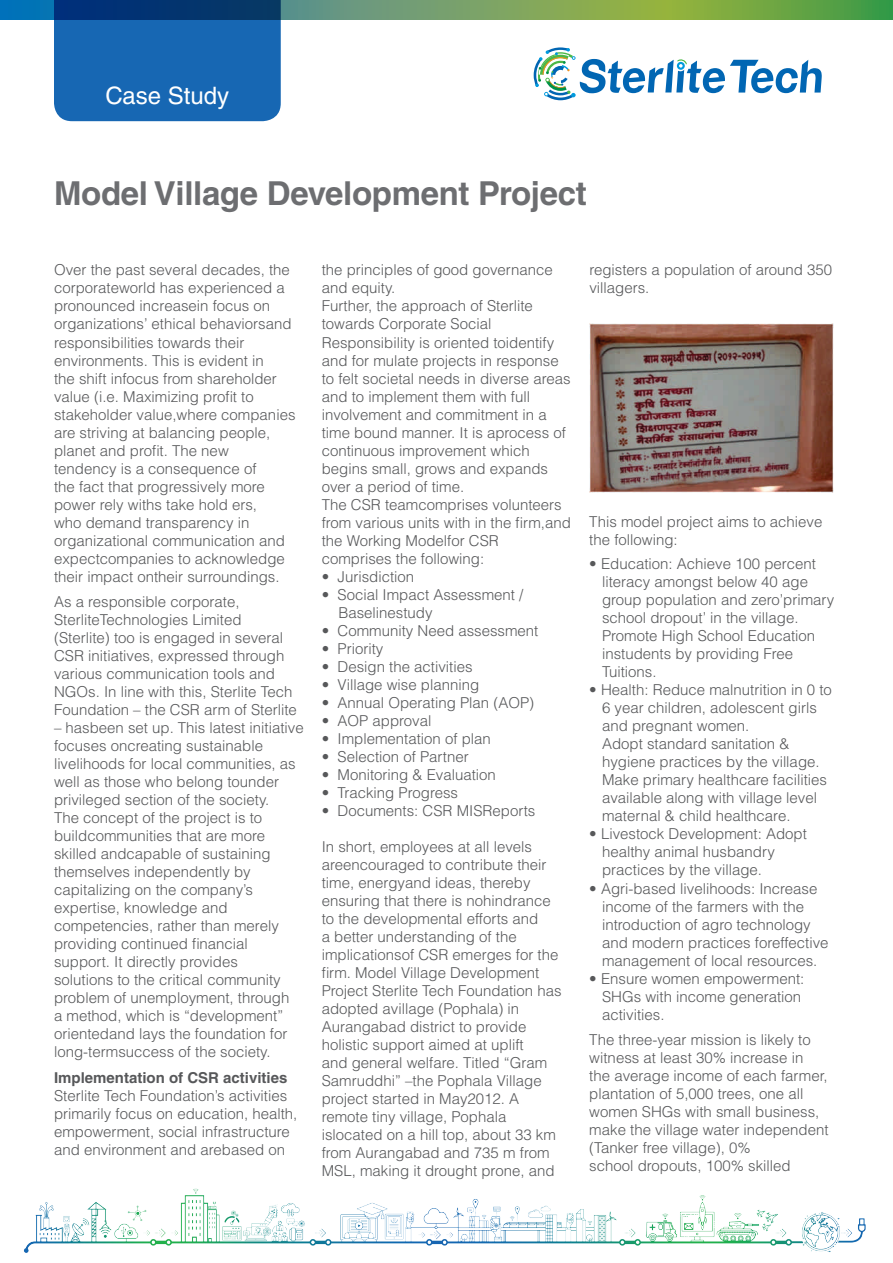
<style>
.page{position:relative;width:893px;height:1263px;background:#fff}
.page>*{position:absolute;margin:0;border:0;box-sizing:border-box;transform-origin:0 0}
.t1{font:700 33px "Helvetica LT Std";letter-spacing:-.01em;color:#6d6e71}
.t2{font:24px "Helvetica LT Std";color:#fff}
.t3{font:300 15px/18px "Helvetica LT Std";color:#57585a}
.t4{font:700 15px "Helvetica LT Std";color:#57585a}
</style>
<div class="page">
<img style="left:23px;top:1188px;width:843px;height:65px">
<svg style="left:534px;top:47px;width:288px;height:53px"></svg>
<div style="left:54px;top:20px;width:227px;height:101px;background:#1767b3"></div>
<svg style="left:1px;top:0;width:891px;height:20px;background:#508464"></svg>
<img style="left:589px;top:323px;width:245px;height:169px">
<h2 class="t2" style="left:106px;top:82px;width:125px">Case Study</h2>
<h1 class="t1" style="left:54px;top:174px;width:534px">Model Village Development Project</h1>
<p class="t3" style="left:54px;top:261px;width:243px">Over the past several decades, the corporateworld has experienced a pronounced increasein focus on organizations’ ethical behaviorsand responsibilities towards their environments. This is evident in<br>the shift infocus from shareholder value (i.e. Maximizing profit to stakeholder value,where companies are striving at balancing people, planet and profit. The new<br>tendency is a consequence of<br>the fact that progressively more power rely withs take hold ers,<br>who demand transparency in organizational communication and expectcompanies to acknowledge their impact ontheir surroundings.</p>
<p class="t3" style="left:54px;top:592px;width:244px">As a responsible corporate, SterliteTechnologies Limited (Sterlite) too is engaged in several CSR initiatives, expressed through various communication tools and NGOs. In line with this, Sterlite Tech Foundation – the CSR arm of Sterlite</p>
<p class="t3" style="left:54px;top:718px;width:251px">– hasbeen set up. This latest initiative focuses oncreating sustainable livelihoods for local communities, as well as those who belong tounder privileged section of the society.<br>The concept of the project is to buildcommunities that are more skilled andcapable of sustaining themselves independently by capitalizing on the company’s expertise, knowledge and competencies, rather than merely providing continued financial support. It directly provides<br>solutions to the critical community problem of unemployment, through<br>a method, which is “development” orientedand lays the foundation for long-termsuccess of the society.</p>
<p class="t4" style="left:54px;top:1068px;width:235px">Implementation of CSR activities</p>
<p class="t3" style="left:54px;top:1086px;width:245px">Sterlite Tech Foundation’s activities primarily focus on education, health, empowerment, social infrastructure and environment and arebased on</p>
<p class="t3" style="left:322px;top:261px;width:251px">the principles of good governance and equity.<br>Further, the approach of Sterlite towards Corporate Social<br>Responsibility is oriented toidentify and for mulate projects in response to felt societal needs in diverse areas and to implement them with full involvement and commitment in a time bound manner. It is aprocess of continuous improvement which begins small, grows and expands over a period of time.<br>The CSR teamcomprises volunteers from various units with in the firm,and the Working Modelfor CSR comprises the following:</p>
<p class="t3" style="left:322px;top:567px;width:94px">• Jurisdiction</p>
<p class="t3" style="left:338px;top:585px;width:187px;text-indent:-17px">• Social Impact Assessment /<br>Baselinestudy</p>
<p class="t3" style="left:322px;top:621px;width:218px">• Community Need assessment</p>
<p class="t3" style="left:322px;top:639px;width:63px">• Priority</p>
<p class="t3" style="left:322px;top:657px;width:152px">• Design the activities</p>
<p class="t3" style="left:322px;top:675px;width:159px">• Village wise planning</p>
<p class="t3" style="left:322px;top:693px;width:214px">• Annual Operating Plan (AOP)</p>
<p class="t3" style="left:322px;top:711px;width:111px">• AOP approval</p>
<p class="t3" style="left:322px;top:729px;width:171px">• Implementation of plan</p>
<p class="t3" style="left:322px;top:747px;width:148px">• Selection of Partner</p>
<p class="t3" style="left:322px;top:765px;width:176px">• Monitoring &amp; Evaluation</p>
<p class="t3" style="left:322px;top:783px;width:138px">• Tracking Progress</p>
<p class="t3" style="left:322px;top:801px;width:215px">• Documents: CSR MISReports</p>
<p class="t3" style="left:322px;top:837px;width:241px">In short, employees at all levels areencouraged to contribute their time, energyand ideas, thereby ensuring that there is nohindrance to the developmental efforts and<br>a better understanding of the implicationsof CSR emerges for the firm. Model Village Development<br>Project Sterlite Tech Foundation has adopted avillage (Pophala) in<br>Aurangabad district to provide holistic support aimed at uplift<br>and general welfare. Titled “Gram<br>Samruddhi” –the Pophala Village project started in May2012. A remote tiny village, Pophala islocated on a hill top, about 33 km from Aurangabad and 735 m from<br>MSL, making it drought prone, and</p>
<p class="t3" style="left:589px;top:261px;width:244px">registers a population of around 350 villagers.</p>
<p class="t3" style="left:589px;top:513px;width:235px">This model project aims to achieve the following:</p>
<p class="t3" style="left:602px;top:555px;width:234px;text-indent:-13px">• Education: Achieve 100 percent literacy amongst below 40 age group population and zero’primary school dropout’ in the village.<br>Promote High School Education instudents by providing Free<br>Tuitions.</p>
<p class="t3" style="left:602px;top:681px;width:231px;text-indent:-13px">• Health: Reduce malnutrition in 0 to<br>6 year children, adolescent girls and pregnant women.<br>Adopt standard sanitation &amp; hygiene practices by the village.<br>Make primary healthcare facilities available along with village level maternal &amp; child healthcare.</p>
<p class="t3" style="left:602px;top:825px;width:206px;text-indent:-13px">• Livestock Development: Adopt healthy animal husbandry practices by the village.</p>
<p class="t3" style="left:602px;top:879px;width:228px;text-indent:-13px">• Agri-based livelihoods: Increase income of the farmers with the introduction of agro technology and modern practices foreffective management of local resources.</p>
<p class="t3" style="left:602px;top:969px;width:204px;text-indent:-13px">• Ensure women empowerment:<br>SHGs with income generation activities.</p>
<p class="t3" style="left:589px;top:1030px;width:241px">The three-year mission is likely to witness at least 30% increase in<br>the average income of each farmer, plantation of 5,000 trees, one all women SHGs with small business, make the village water independent (Tanker free village), 0%<br>school dropouts, 100% skilled</p>
</div>
